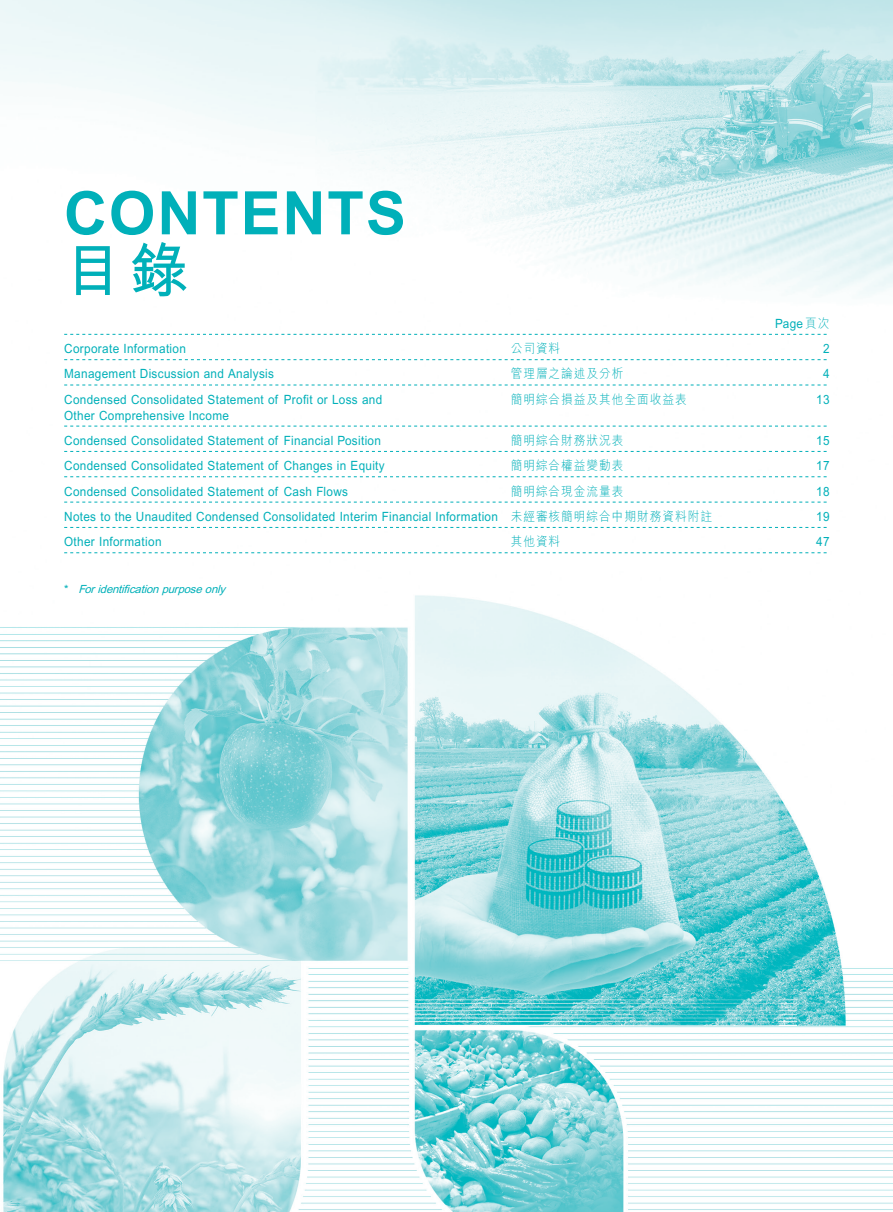
<style>
.page{position:relative;width:893px;height:1212px;background:#fff}
.page>*{position:absolute;margin:0;border:0;box-sizing:border-box;transform-origin:0 0}
.t1{font:700 60px "Arial";letter-spacing:.03em;color:#00b0b9}
.t2{font:700 60px "M Hei HK";color:#00b0b9}
.t3{font:12.75px/15.8px "Arial";letter-spacing:.03em;color:#00b0b9;scale:.92 1}
.t4{font:300 12.75px "M Hei HK";letter-spacing:.08em;color:#00b0b9;scale:.92 1}
.t5{font:italic 11.25px "Arial";color:#00b0b9}
.s1{font-family:"M Hei HK";font-weight:300}
.s2{font-style:normal}
</style>
<div class="page">
<img style="left:0;top:0;width:893px;height:1212px">
<svg style="left:64px;top:334px;width:763px;height:1px"></svg>
<svg style="left:64px;top:359px;width:763px;height:1px"></svg>
<svg style="left:64px;top:385px;width:763px;height:1px"></svg>
<svg style="left:64px;top:426px;width:763px;height:1px"></svg>
<svg style="left:64px;top:451px;width:763px;height:1px"></svg>
<svg style="left:64px;top:476px;width:763px;height:1px"></svg>
<svg style="left:64px;top:502px;width:763px;height:1px"></svg>
<svg style="left:64px;top:527px;width:763px;height:1px"></svg>
<svg style="left:64px;top:552px;width:763px;height:1px"></svg>
<h1 class="t1" style="left:64px;top:178px;width:343px">CONTENTS</h1>
<h1 class="t2" style="left:64px;top:227px;width:126px">目錄</h1>
<p class="t3" style="left:775px;top:316px;width:61px">Page <span class="s1">頁次</span></p>
<p class="t3" style="left:64px;top:341px;width:134px">Corporate Information</p>
<p class="t4" style="left:511px;top:342px;width:55px">公司資料</p>
<p class="t3" style="left:823px;top:341px;width:9px">2</p>
<p class="t3" style="left:64px;top:366px;width:230px">Management Discussion and Analysis</p>
<p class="t4" style="left:511px;top:367px;width:124px">管理層之論述及分析</p>
<p class="t3" style="left:823px;top:366px;width:9px">4</p>
<p class="t3" style="left:64px;top:392px;width:347px">Condensed Consolidated Statement of Profit or Loss and<br>Other Comprehensive Income</p>
<p class="t4" style="left:511px;top:393px;width:193px">簡明綜合損益及其他全面收益表</p>
<p class="t3" style="left:816px;top:392px;width:16px">13</p>
<p class="t3" style="left:64px;top:433px;width:346px">Condensed Consolidated Statement of Financial Position</p>
<p class="t4" style="left:511px;top:434px;width:124px">簡明綜合財務狀況表</p>
<p class="t3" style="left:816px;top:433px;width:16px">15</p>
<p class="t3" style="left:64px;top:458px;width:350px">Condensed Consolidated Statement of Changes in Equity</p>
<p class="t4" style="left:511px;top:459px;width:124px">簡明綜合權益變動表</p>
<p class="t3" style="left:816px;top:458px;width:16px">17</p>
<p class="t3" style="left:64px;top:483px;width:310px">Condensed Consolidated Statement of Cash Flows</p>
<p class="t4" style="left:511px;top:484px;width:124px">簡明綜合現金流量表</p>
<p class="t3" style="left:816px;top:483px;width:16px">18</p>
<p class="t3" style="left:64px;top:509px;width:706px">Notes to the Unaudited Condensed Consolidated Interim Financial Information <span class="s1">未經審核簡明綜合中期財務資料附註</span></p>
<p class="t3" style="left:816px;top:509px;width:16px">19</p>
<p class="t3" style="left:64px;top:534px;width:107px">Other Information</p>
<p class="t4" style="left:511px;top:535px;width:55px">其他資料</p>
<p class="t3" style="left:816px;top:534px;width:16px">47</p>
<p class="t5" style="left:64px;top:583px;width:166px"><span class="s2">*</span> Foridentificationpurposeonly</p>
</div>
